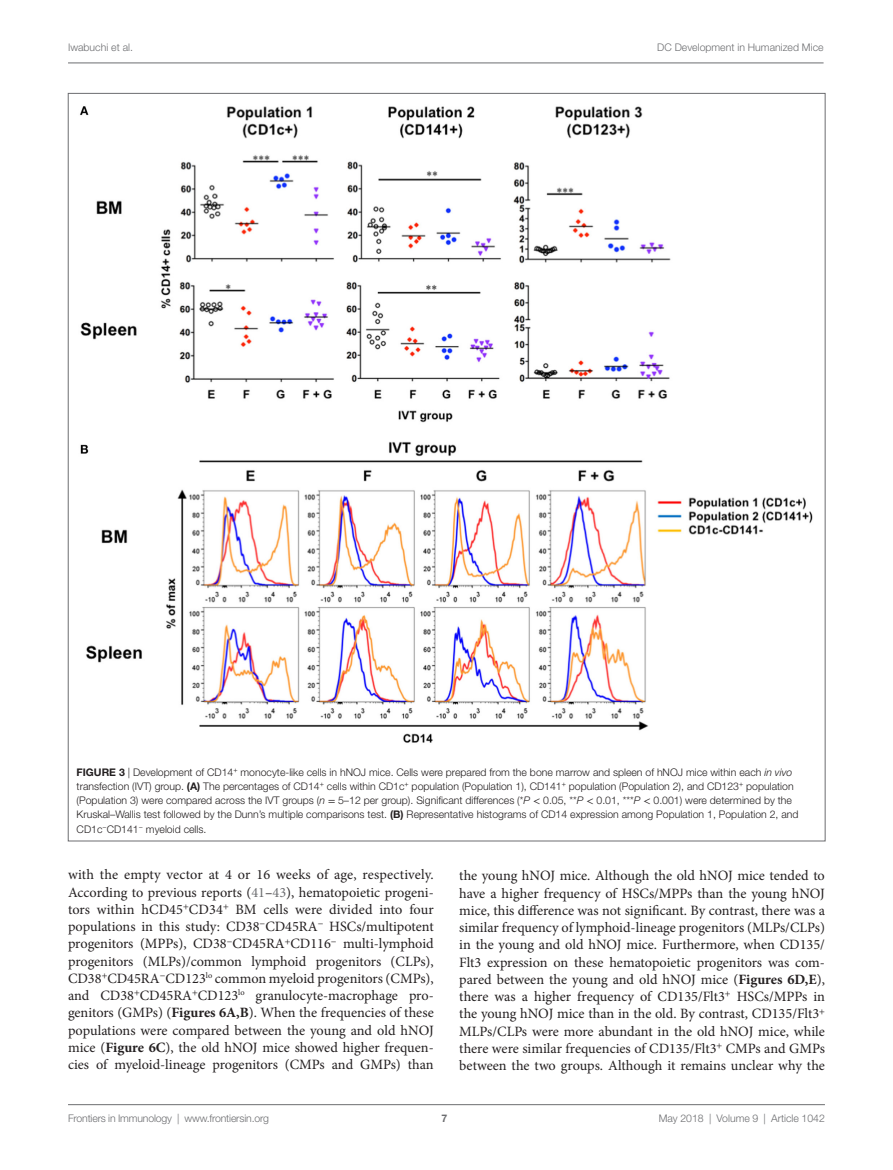
<style>
.page{position:relative;width:893px;height:1170px;background:#fff}
.page>*{position:absolute;margin:0;border:0;box-sizing:border-box;transform-origin:0 0}
.t1{font:14.25px/17.2px "Minion Pro";letter-spacing:-.005em;color:#231f20;text-align:justify}
.t2{font:300 10.5px/14.2px "Helvetica Neue LT Std";color:#231f20}
.t3{font:300 10.5px "Helvetica Neue LT Std";color:#6c6d70}
.t4{font:700 10.5px "Helvetica Neue LT Std";color:#6c6d70}
.s1{font-weight:700}
.s2{font-style:italic}
.s3{font-family:"STIX General";font-weight:400}
.s4{color:#6c6d70}
</style>
<div class="page">
<img style="left:80px;top:106px;width:733px;height:637px">
<hr style="left:68px;top:1104px;width:757px;height:1px;background:#6c6d70">
<hr style="left:68px;top:63px;width:755px;height:1px;background:#6c6d70">
<p class="t3" style="left:68px;top:41px;width:66px">Iwabuchi et al.</p>
<p class="t3" style="left:657px;top:41px;width:168px">DC Development in Humanized Mice</p>
<p class="t2" style="left:77px;top:764px;width:723px"><span class="s1">FIGURE 3</span> | Development of CD14<sup>+</sup> monocyte-like cells in hNOJ mice. Cells were prepared from the bone marrow and spleen of hNOJ mice within each <span class="s2">in vivo </span>transfection (IVT) group. <span class="s1">(A)</span> The percentages of CD14<sup>+</sup> cells within CD1c<sup>+</sup> population (Population 1), CD141<sup>+</sup> population (Population 2), and CD123<sup>+</sup> population (Population 3) were compared across the IVT groups (<span class="s2">n</span> <span class="s3">=</span> 5–12 per group). Significant differences (*<span class="s2">P</span> <span class="s3">&lt;</span> 0.05, **<span class="s2">P</span> <span class="s3">&lt;</span> 0.01, ***<span class="s2">P</span> <span class="s3">&lt;</span> 0.001) were determined by the Kruskal–Wallis test followed by the Dunn’s multiple comparisons test. <span class="s1">(B)</span> Representative histograms of CD14 expression among Population 1, Population 2, and CD1c<sup>−</sup>CD141<sup>−</sup> myeloid cells.</p>
<p class="t1" style="left:68px;top:866px;width:367px">with the empty vector at 4 or 16 weeks of age, respectively.<br>According to previous reports (<span class="s4">41</span>–<span class="s4">43</span>), hematopoietic progeni&shy;tors within hCD45<sup>+</sup>CD34<sup>+</sup> BM cells were divided into four populations in this study: CD38<sup>−</sup>CD45RA<sup>−</sup> HSCs/multipotent progenitors (MPPs), CD38<sup>−</sup>CD45RA<sup>+</sup>CD116<sup>−</sup> multi-lymphoid progenitors (MLPs)/common lymphoid progenitors (CLPs), CD38<sup>+</sup>CD45RA<sup>−</sup>CD123<sup>lo</sup> common myeloid progenitors (CMPs), and CD38<sup>+</sup>CD45RA<sup>+</sup>CD123<sup>lo</sup> granulocyte-macrophage pro&shy;genitors (GMPs) (<span class="s1">Figures 6A,B</span>). When the frequencies of these populations were compared between the young and old hNOJ mice (<span class="s1">Figure 6C</span>), the old hNOJ mice showed higher frequen&shy;cies of myeloid-lineage progenitors (CMPs and GMPs) than</p>
<p class="t1" style="left:459px;top:867px;width:367px">the young hNOJ mice. Although the old hNOJ mice tended to have a higher frequency of HSCs/MPPs than the young hNOJ mice, this difference was not significant. By contrast, there was a similar frequency of lymphoid-lineage progenitors (MLPs/CLPs) in the young and old hNOJ mice. Furthermore, when CD135/ Flt3 expression on these hematopoietic progenitors was com&shy;pared between the young and old hNOJ mice (<span class="s1">Figures 6D,E</span>), there was a higher frequency of CD135/Flt3<sup>+</sup> HSCs/MPPs in the young hNOJ mice than in the old. By contrast, CD135/Flt3<sup>+ </sup>MLPs/CLPs were more abundant in the old hNOJ mice, while there were similar frequencies of CD135/Flt3<sup>+</sup> CMPs and GMPs between the two groups. Although it remains unclear why the</p>
<p class="t3" style="left:68px;top:1111px;width:203px">Frontiers in Immunology | www.frontiersin.org</p>
<p class="t3" style="left:659px;top:1111px;width:168px">May 2018 | Volume 9 | Article 1042</p>
<p class="t4" style="left:441px;top:1111px;width:7px">7</p>
</div>
